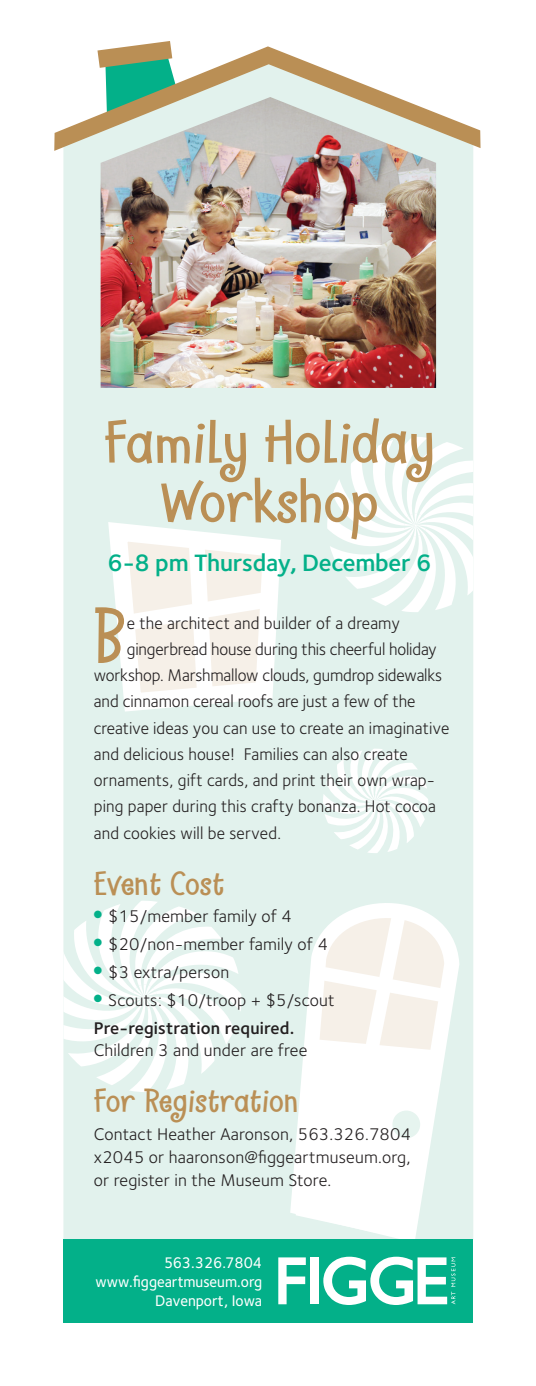
<style>
.page{position:relative;width:536px;height:1386px;background:#fff}
.page>*{position:absolute;margin:0;border:0;box-sizing:border-box;transform-origin:0 0}
.t1{font:71.92px "Hayseed";color:#ba8f55}
.t2{font:54.25px/59.5px "Hayseed";color:#ba8f55;text-align:center;scale:1.2 1}
.t3{font:29.75px "Hayseed";color:#ba8f55;scale:1.2 1}
.t4{font:600 24.5px "Foundry Sterling";letter-spacing:-.01em;color:#03b089}
.t5{font:17.5px "Foundry Sterling";letter-spacing:.01em;color:#231f20;scale:.96 1}
.t6{font:17.5px/22.8px "Foundry Sterling";letter-spacing:.01em;color:#231f20}
.t7{font:17.5px "Foundry Sterling";letter-spacing:-.01em;color:#231f20;scale:.96 1}
.t8{font:500 15.92px/19.1px "Foundry Sterling";color:#fff;text-align:right;scale:.95 1}
.s1{font-weight:600}
</style>
<div class="page">
<div style="left:63px;top:151px;width:410px;height:1088px;background:#e2f2ed"></div>
<img style="left:101px;top:151px;width:335px;height:237px">
<svg style="left:327px;top:437px;width:146px;height:175px"></svg>
<svg style="left:63px;top:900px;width:179px;height:192px"></svg>
<svg style="left:323px;top:748px;width:105px;height:105px"></svg>
<div style="left:99px;top:513px;width:191px;height:208px;background:#e2f2ed"></div>
<svg style="left:110px;top:527px;width:175px;height:183px"></svg>
<div style="left:282px;top:893px;width:187px;height:346px;background:#e2f2ed"></div>
<svg style="left:295px;top:895px;width:164px;height:344px"></svg>
<div style="left:63px;top:1239px;width:410px;height:84px;background:#03b089"></div>
<svg style="left:278px;top:1257px;width:28px;height:47px"></svg>
<div style="left:310px;top:1257px;width:8px;height:47px;background:#fff"></div>
<svg style="left:323px;top:1257px;width:132px;height:48px"></svg>
<div style="left:392px;top:1111px;width:28px;height:27px;background:#e6f4ef;border-radius:50%"></div>
<svg style="left:54px;top:46px;width:426px;height:105px"></svg>
<svg style="left:97px;top:41px;width:92px;height:115px;background:#a6c5ab"></svg>
<h2 class="t2" style="left:104px;top:415px;width:277px">Family Holiday<br>Workshop</h2>
<h3 class="t4" style="left:108px;top:548px;width:325px">6-8 pm Thursday, December 6</h3>
<h1 class="t1" style="left:94px;top:589px;width:32px">B</h1>
<p class="t5" style="left:127px;top:613px;width:286px">e the architect and builder of a dreamy</p>
<p class="t7" style="left:127px;top:639px;width:324px">gingerbread house during this cheerful holiday</p>
<p class="t7" style="left:94px;top:665px;width:364px">workshop. Marshmallow clouds, gumdrop sidewalks</p>
<p class="t5" style="left:94px;top:691px;width:336px">and cinnamon cereal roofs are just a few of the</p>
<p class="t5" style="left:94px;top:718px;width:372px">creative ideas you can use to create an imaginative</p>
<p class="t5" style="left:94px;top:744px;width:328px">and delicious house! Families can also create</p>
<p class="t5" style="left:94px;top:770px;width:357px">ornaments, gift cards, and print their own wrap-</p>
<p class="t5" style="left:94px;top:796px;width:358px">ping paper during this crafty bonanza. Hot cocoa</p>
<p class="t5" style="left:94px;top:823px;width:196px">and cookies will be served.</p>
<h3 class="t3" style="left:94px;top:865px;width:110px">Event Cost</h3>
<p class="t6" style="left:94px;top:904px;width:200px"><sup>●</sup> $15/member family of 4</p>
<p class="t6" style="left:94px;top:932px;width:236px"><sup>●</sup> $20/non-member family of 4</p>
<p class="t6" style="left:94px;top:960px;width:137px"><sup>●</sup> $3 extra/person</p>
<p class="t6" style="left:94px;top:986px;width:242px;line-height:28px"><sup>●</sup> Scouts: $10/troop + $5/scout<br><span class="s1">Pre-registration required.</span></p>
<p class="t6" style="left:94px;top:1039px;width:215px">Children 3 and under are free</p>
<h3 class="t3" style="left:94px;top:1082px;width:172px">For Registration</h3>
<p class="t6" style="left:94px;top:1123px;width:319px;text-align:justify">Contact Heather Aaronson, 563.326.7804 x2045 or haaronson@figgeartmuseum.org, or register in the Museum Store.</p>
<p class="t8" style="left:95px;top:1253px;width:177px">563.326.7804 www.figgeartmuseum.org<br>Davenport, Iowa</p>
</div>
